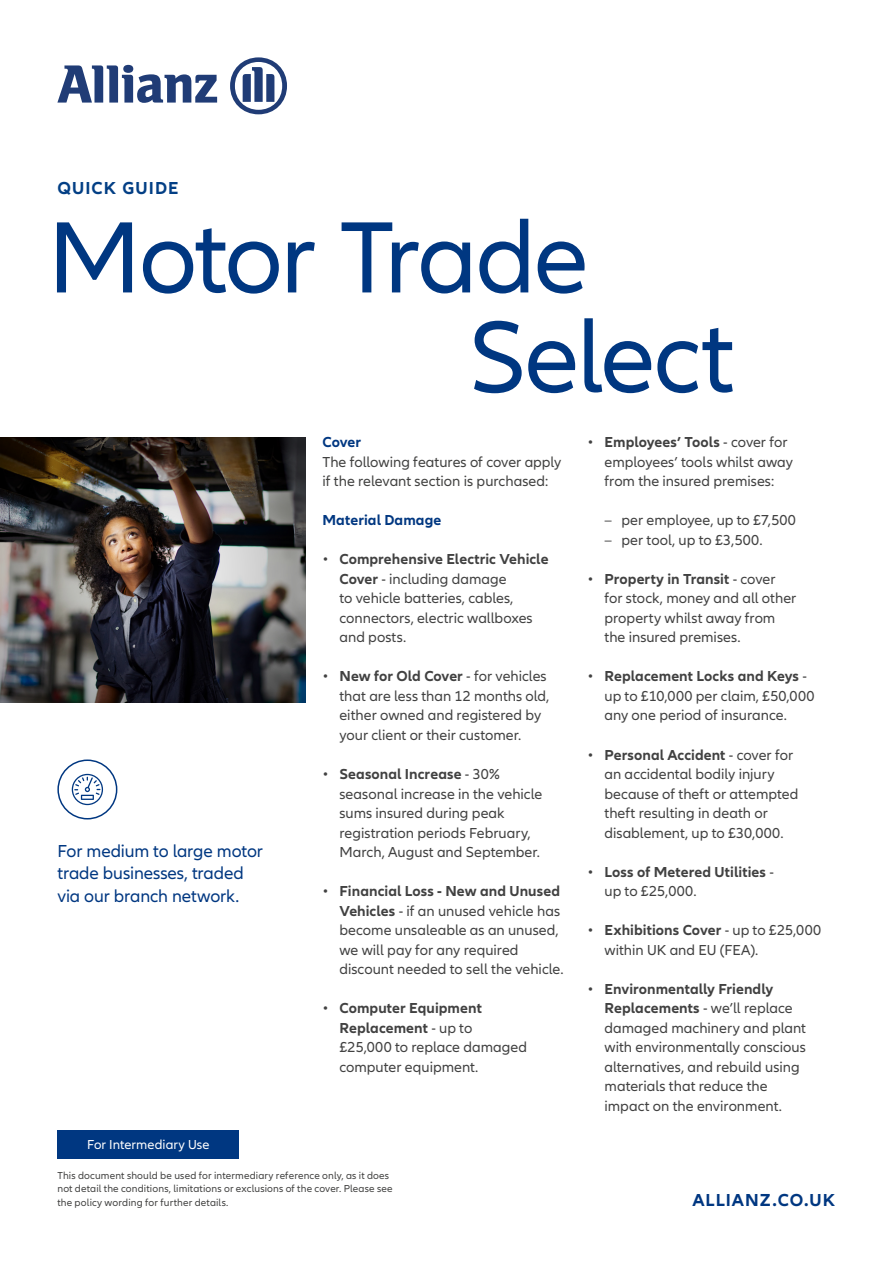
<style>
.page{position:relative;width:893px;height:1263px;background:#fff}
.page>*{position:absolute;margin:0;border:0;box-sizing:border-box;transform-origin:0 0}
.t1{font:105px/99.6px "Allianz Neo";letter-spacing:-.025em;color:#003781}
.t2{font:18px/22.5px "Allianz Neo";letter-spacing:-.005em;color:#003781}
.t3{font:700 18px "Allianz Neo";letter-spacing:.055em;color:#003781}
.t4{font:700 18px "Allianz Neo";letter-spacing:.06em;color:#033f85}
.t5{font:15px/19.5px "Allianz Neo";color:#414141}
.t6{font:15px/19.5px "Allianz Neo";color:#424241}
.t7{font:700 15px/19.5px "Allianz Neo";letter-spacing:.01em;color:#414141}
.t8{font:700 15px "Allianz Neo";letter-spacing:.005em;color:#003781}
.t9{font:13.5px "Allianz Neo";letter-spacing:.005em;color:#fff}
.t10{font:10.5px/13.5px "Allianz Neo";letter-spacing:.015em;color:#424241}
.s1{font-weight:700}
.s2{font-weight:400}
</style>
<div class="page">
<img style="left:0;top:437px;width:305px;height:265px">
<svg style="left:57px;top:65px;width:160px;height:38px"></svg>
<svg style="left:230px;top:57px;width:57px;height:57px"></svg>
<div style="left:57px;top:1130px;width:182px;height:29px;background:#003781"></div>
<div style="left:57px;top:759px;width:60px;height:60px;border:2px solid #003781;border-radius:50%"></div>
<svg style="left:72px;top:774px;width:31px;height:31px"></svg>
<p class="t4" style="left:57px;top:177px;width:123px">QUICK GUIDE</p>
<h1 class="t1" style="left:468px;top:210px;width:268px;text-indent:-421px">Motor Trade<br>Select</h1>
<p class="t2" style="left:57px;top:840px;width:207px">For medium to large motor trade businesses, traded via our branch network.</p>
<p class="t9" style="left:87px;top:1137px;width:124px">For Intermediary Use</p>
<p class="t8" style="left:322px;top:434px;width:40px">Cover</p>
<p class="t6" style="left:322px;top:453px;width:240px">The following features of cover apply if the relevant section is purchased:</p>
<p class="t8" style="left:322px;top:512px;width:120px">Material Damage</p>
<p class="t5" style="left:339px;top:550px;width:211px;text-indent:-17px">• <span class="s1">Comprehensive Electric Vehicle<br>Cover</span> - including damage<br>to vehicle batteries, cables, connectors, electric wallboxes and posts.</p>
<p class="t5" style="left:339px;top:667px;width:211px;text-indent:-17px">• <span class="s1">New for Old Cover</span> - for vehicles that are less than 12 months old, either owned and registered by your client or their customer.</p>
<p class="t5" style="left:339px;top:765px;width:204px;text-indent:-17px">• <span class="s1">Seasonal Increase</span> - 30% seasonal increase in the vehicle sums insured during peak registration periods February,<br>March, August and September.</p>
<p class="t5" style="left:339px;top:882px;width:226px;text-indent:-17px">• <span class="s1">Financial Loss - New and Unused<br>Vehicles</span> - if an unused vehicle has become unsaleable as an unused, we will pay for any required discount needed to sell the vehicle.</p>
<p class="t5" style="left:339px;top:999px;width:189px;text-indent:-17px">• <span class="s1">Computer Equipment<br>Replacement</span> - up to £25,000 to replace damaged computer equipment.</p>
<p class="t10" style="left:57px;top:1168px;width:337px">This document should be used for intermediary reference only, as it does not detail the conditions, limitations or exclusions of the cover. Please see the policy wording for further details.</p>
<p class="t5" style="left:604px;top:433px;width:190px;text-indent:-17px">• <span class="s1">Employees’ Tools</span> - cover for employees’ tools whilst away from the insured premises:</p>
<p class="t5" style="left:604px;top:511px;width:193px">– per employee, up to £7,500</p>
<p class="t5" style="left:604px;top:531px;width:159px">– per tool, up to £3,500.</p>
<p class="t5" style="left:604px;top:570px;width:193px;text-indent:-17px">• <span class="s1">Property in Transit</span> - cover for stock, money and all other property whilst away from the insured premises.</p>
<p class="t5" style="left:604px;top:667px;width:212px;text-indent:-17px">• <span class="s1">Replacement Locks and Keys</span> - up to £10,000 per claim, £50,000 any one period of insurance.</p>
<p class="t5" style="left:604px;top:745px;width:195px;text-indent:-17px">• <span class="s1">Personal Accident</span> - cover for an accidental bodily injury because of theft or attempted theft resulting in death or disablement, up to £30,000.</p>
<p class="t7" style="left:604px;top:862px;width:171px;text-indent:-17px"><span class="s2">•</span> Loss of Metered Utilities <span class="s2">- up to £25,000.</span></p>
<p class="t5" style="left:604px;top:921px;width:218px;text-indent:-17px">• <span class="s1">Exhibitions Cover</span> - up to £25,000 within UK and EU (FEA).</p>
<p class="t5" style="left:604px;top:979px;width:203px;text-indent:-17px">• <span class="s1">Environmentally Friendly<br>Replacements</span> - we’ll replace damaged machinery and plant with environmentally conscious alternatives, and rebuild using materials that reduce the impact on the environment.</p>
<p class="t3" style="left:692px;top:1189px;width:144px">ALLIANZ.CO.UK</p>
</div>
